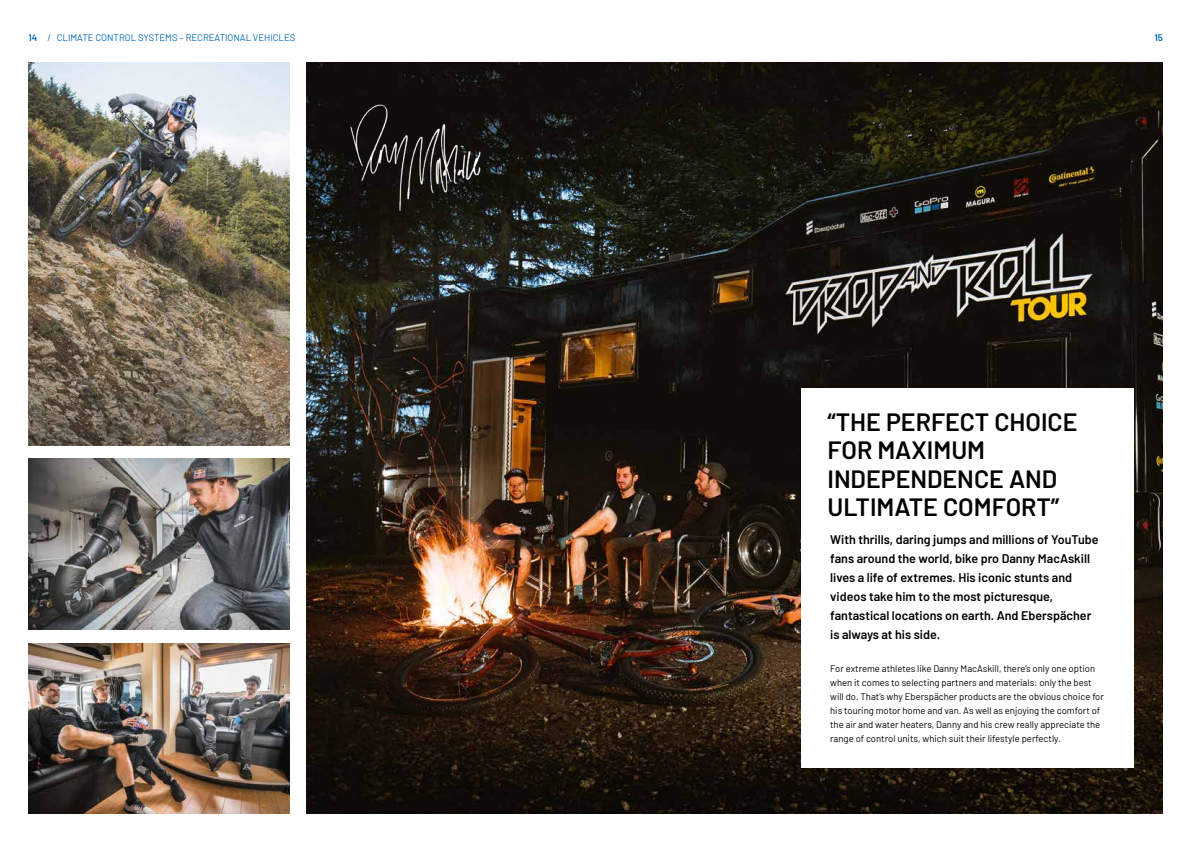
<style>
.page{position:relative;width:1191px;height:842px;background:#fff}
.page>*{position:absolute;margin:0;border:0;box-sizing:border-box;transform-origin:0 0}
.t1{font:600 25px/28.3px "Barlow";color:#000}
.t2{font:600 12.5px/18.9px "Barlow";color:#000}
.t3{font:9.5px/14px "Barlow";color:#000}
.t4{font:9.5px "Barlow";color:#0069b4}
.t5{font:600 9.5px "Barlow";color:#0069b4}
</style>
<div class="page">
<img style="left:306px;top:62px;width:856px;height:752px">
<div style="left:801px;top:388px;width:333px;height:380px;background:#fff"></div>
<img style="left:28px;top:62px;width:262px;height:383px">
<img style="left:28px;top:458px;width:262px;height:171px">
<img style="left:28px;top:643px;width:262px;height:171px">
<img style="left:347px;top:103px;width:138px;height:117px">
<p class="t4" style="left:47px;top:30px;width:249px">/ CLIMATE CONTROL SYSTEMS – RECREATIONAL VEHICLES</p>
<p class="t5" style="left:28px;top:30px;width:10px">14</p>
<p class="t5" style="left:1154px;top:30px;width:10px">15</p>
<h1 class="t1" style="left:827px;top:406px;width:251px">“THE PERFECT CHOICE<br>FOR MAXIMUM<br>INDEPENDENCE AND<br>ULTIMATE COMFORT”</h1>
<p class="t2" style="left:830px;top:529px;width:270px">With thrills, daring jumps and millions of YouTube fans around the world, bike pro Danny MacAskill lives a life of extremes. His iconic stunts and videos take him to the most picturesque, fantastical locations on earth. And Eberspächer is always at his side.</p>
<p class="t3" style="left:830px;top:661px;width:275px">For extreme athletes like Danny MacAskill, there’s only one option when it comes to selecting partners and materials: only the best will do. That’s why Eberspächer products are the obvious choice for his touring motor home and van. As well as enjoying the comfort of the air and water heaters, Danny and his crew really appreciate the range of control units, which suit their lifestyle perfectly.</p>
</div>
